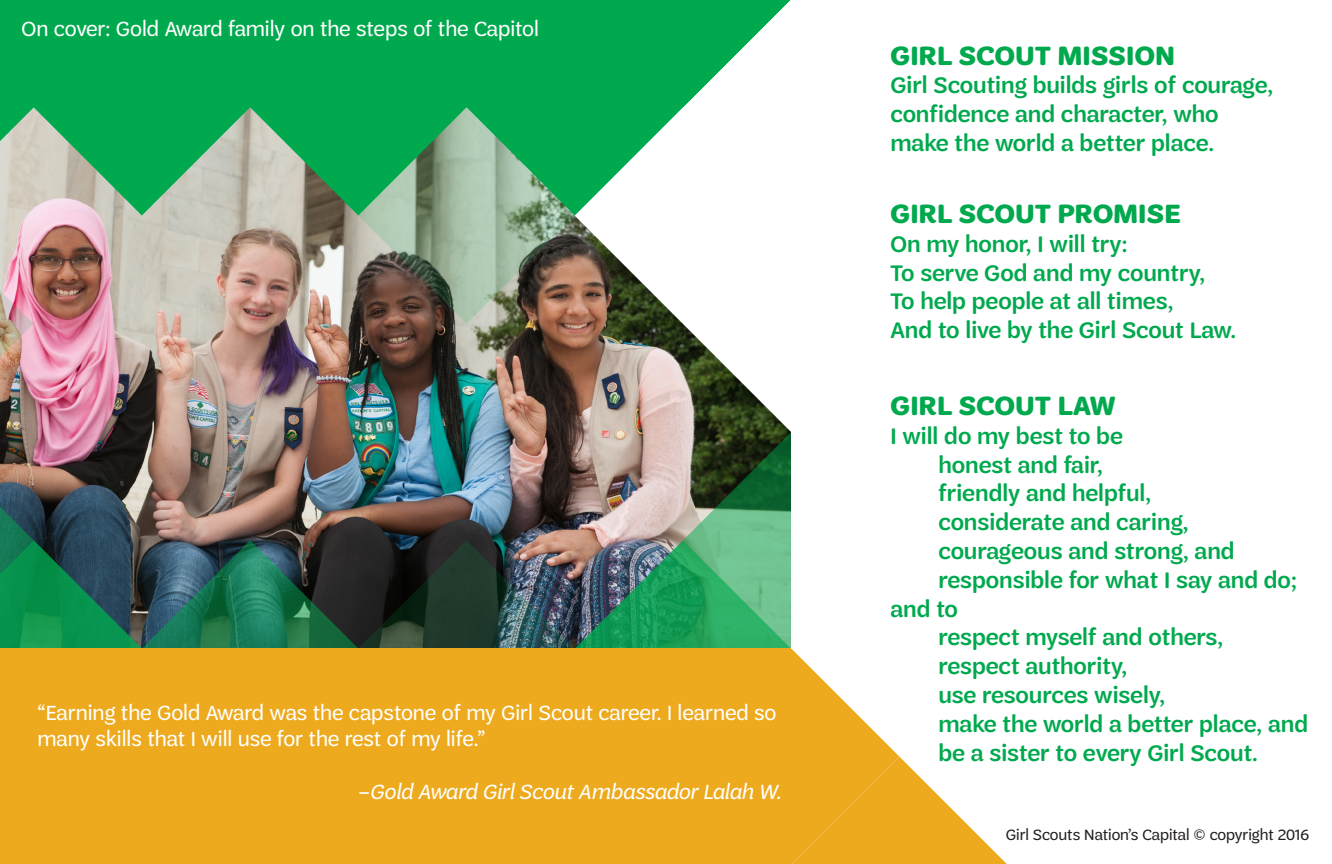
<style>
.page{position:relative;width:1332px;height:864px;background:#fff}
.page>*{position:absolute;margin:0;border:0;box-sizing:border-box;transform-origin:0 0}
.t1{font:700 28px "Trefoil Sans";letter-spacing:.01em;color:#00a94e}
.t2{font:500 24px "Trefoil Sans";color:#00a94e}
.t3{font:22px/26.4px "Trefoil Sans";color:#fff}
.t4{font:italic 22px "Trefoil Sans";color:#fff}
.t5{font:16px "Trefoil Sans";color:#231f20}
.s1{font-style:normal}
</style>
<div class="page">
<svg style="left:359px;top:141px;width:291px;height:75px;background:#6eb98b"></svg>
<svg style="left:0;top:141px;width:357px;height:75px;background:#88b895"></svg>
<svg style="left:0;top:0;width:791px;height:141px;background:#1cb160"></svg>
<img style="left:0;top:216px;width:1007px;height:648px">
<div style="left:0;top:648px;width:791px;height:216px;background:#edaa1e"></div>
<div style="left:791px;top:288px;width:315px;height:360px;background:#fff"></div>
<p class="t3" style="left:22px;top:16px;width:519px">On cover: Gold Award family on the steps of the Capitol</p>
<p class="t3" style="left:38px;top:699px;width:740px">“Earning the Gold Award was the capstone of my Girl Scout career. I learned so many skills that I will use for the rest of my life.”</p>
<p class="t4" style="left:359px;top:780px;width:424px"><span class="s1">–</span>Gold Award Girl Scout Ambassador Lalah W.</p>
<p class="t1" style="left:891px;top:40px;width:286px">GIRL SCOUT MISSION</p>
<p class="t2" style="left:890px;top:72px;width:384px">Girl Scouting builds girls of courage,</p>
<p class="t2" style="left:890px;top:101px;width:330px">confidence and character, who</p>
<p class="t2" style="left:890px;top:130px;width:325px">make the world a better place.</p>
<p class="t1" style="left:891px;top:198px;width:291px">GIRL SCOUT PROMISE</p>
<p class="t2" style="left:890px;top:231px;width:238px">On my honor, I will try:</p>
<p class="t2" style="left:890px;top:259px;width:316px">To serve God and my country,</p>
<p class="t2" style="left:890px;top:288px;width:285px">To help people at all times,</p>
<p class="t2" style="left:890px;top:317px;width:347px">And to live by the Girl Scout Law.</p>
<p class="t1" style="left:891px;top:390px;width:227px">GIRL SCOUT LAW</p>
<p class="t2" style="left:890px;top:423px;width:234px">I will do my best to be</p>
<p class="t2" style="left:938px;top:451px;width:166px">honest and fair,</p>
<p class="t2" style="left:938px;top:480px;width:214px">friendly and helpful,</p>
<p class="t2" style="left:938px;top:509px;width:252px">considerate and caring,</p>
<p class="t2" style="left:938px;top:538px;width:298px">courageous and strong, and</p>
<p class="t2" style="left:938px;top:567px;width:360px">responsible for what I say and do;</p>
<p class="t2" style="left:890px;top:595px;width:69px">and to</p>
<p class="t2" style="left:938px;top:624px;width:286px">respect myself and others,</p>
<p class="t2" style="left:938px;top:653px;width:190px">respect authority,</p>
<p class="t2" style="left:938px;top:682px;width:228px">use resources wisely,</p>
<p class="t2" style="left:938px;top:711px;width:371px">make the world a better place, and</p>
<p class="t2" style="left:938px;top:739px;width:321px">be a sister to every Girl Scout.</p>
<p class="t5" style="left:1006px;top:826px;width:305px">Girl Scouts Nation’s Capital © copyright 2016</p>
</div>
